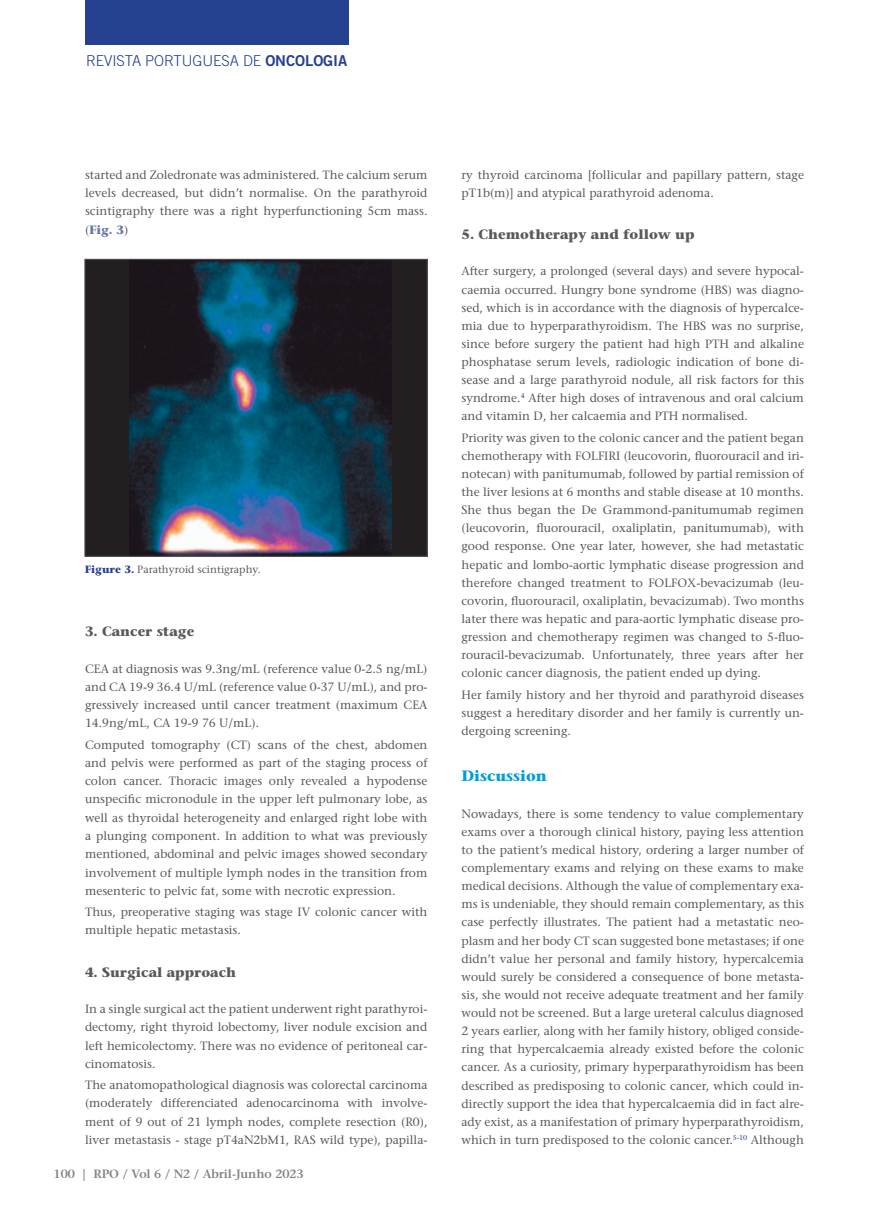
<style>
.page{position:relative;width:889px;height:1229px;background:#fff}
.page>*{position:absolute;margin:0;border:0;box-sizing:border-box;transform-origin:0 0}
.t1{font:300 15px "Trade Gothic";letter-spacing:-.005em;color:#25408f}
.t2{font:700 15px "Stone Serif Std";color:#009dd9}
.t3{font:700 13.5px "Stone Serif Std";color:#58595b}
.t4{font:500 12px/18.1px "Stone Serif Std";color:#58595b;text-align:justify}
.t5{font:600 12px "Stone Serif Std";letter-spacing:-.005em;color:#808285}
.t6{font:500 10.5px "Stone Serif Std";color:#58595b}
.s1{font-family:"Trade Gothic Bold Two";font-weight:400}
.s2{font-weight:700;color:#6378a6}
.s3{font-weight:700;color:#25408f}
</style>
<div class="page">
<div style="left:85px;top:0;width:264px;height:45px;background:#25408f"></div>
<div style="left:85px;top:259px;width:342px;height:297px;background:#231f20"></div>
<img style="left:129px;top:261px;width:262px;height:293px">
<div style="left:85px;top:259px;width:342px;height:297px;border:1px solid #58595b"></div>
<p class="t1" style="left:86px;top:52px;width:263px">REVISTA PORTUGUESA DE <span class="s1">ONCOLOGIA</span></p>
<p class="t4" style="left:85px;top:166px;width:344px">started and Zoledronate was administered. The calcium serum levels decreased, but didn’t normalise. On the parathyroid scintigraphy there was a right hyperfunctioning 5cm mass. (<span class="s2">Fig. 3</span>)</p>
<p class="t6" style="left:85px;top:563px;width:177px"><span class="s3">Figure 3.</span> Parathyroid scintigraphy.</p>
<p class="t3" style="left:85px;top:623px;width:111px">3. Cancer stage</p>
<p class="t4" style="left:85px;top:659px;width:344px">CEA at diagnosis was 9.3ng/mL (reference value 0-2.5 ng/mL) and CA 19-9 36.4 U/mL (reference value 0-37 U/mL), and pro&shy;gressively increased until cancer treatment (maximum CEA 14.9ng/mL, CA 19-9 76 U/mL).</p>
<p class="t4" style="left:85px;top:735px;width:344px">Computed tomography (CT) scans of the chest, abdomen and pelvis were performed as part of the staging process of colon cancer. Thoracic images only revealed a hypodense unspecific micronodule in the upper left pulmonary lobe, as well as thyroidal heterogeneity and enlarged right lobe with a plunging component. In addition to what was previously mentioned, abdominal and pelvic images showed secondary involvement of multiple lymph nodes in the transition from mesenteric to pelvic fat, some with necrotic expression.</p>
<p class="t4" style="left:85px;top:903px;width:344px">Thus, preoperative staging was stage IV colonic cancer with multiple hepatic metastasis.</p>
<p class="t3" style="left:85px;top:964px;width:153px">4. Surgical approach</p>
<p class="t4" style="left:85px;top:1000px;width:344px">In a single surgical act the patient underwent right parathyroi&shy;dectomy, right thyroid lobectomy, liver nodule excision and left hemicolectomy. There was no evidence of peritoneal car&shy;cinomatosis.</p>
<p class="t4" style="left:85px;top:1076px;width:344px">The anatomopathological diagnosis was colorectal carcinoma (moderately differenciated adenocarcinoma with involve&shy;ment of 9 out of 21 lymph nodes, complete resection (R0), liver metastasis - stage pT4aN2bM1, RAS wild type), papilla-</p>
<p class="t5" style="left:54px;top:1167px;width:252px">100 | RPO / Vol 6 / N2 / Abril-Junho 2023</p>
<p class="t4" style="left:461px;top:166px;width:344px">ry thyroid carcinoma [follicular and papillary pattern, stage pT1b(m)] and atypical parathyroid adenoma.</p>
<p class="t3" style="left:461px;top:226px;width:234px">5. Chemotherapy and follow up</p>
<p class="t4" style="left:461px;top:262px;width:344px">After surgery, a prolonged (several days) and severe hypocal&shy;caemia occurred. Hungry bone syndrome (HBS) was diagno&shy;sed, which is in accordance with the diagnosis of hypercalce&shy;mia due to hyperparathyroidism. The HBS was no surprise, since before surgery the patient had high PTH and alkaline phosphatase serum levels, radiologic indication of bone di&shy;sease and a large parathyroid nodule, all risk factors for this syndrome.<sup>4</sup> After high doses of intravenous and oral calcium and vitamin D, her calcaemia and PTH normalised.</p>
<p class="t4" style="left:461px;top:428px;width:344px">Priority was given to the colonic cancer and the patient began chemotherapy with FOLFIRI (leucovorin, fluorouracil and iri&shy;notecan) with panitumumab, followed by partial remission of the liver lesions at 6 months and stable disease at 10 months.<br>She thus began the De Grammond-panitumumab regimen (leucovorin, fluorouracil, oxaliplatin, panitumumab), with good response. One year later, however, she had metastatic hepatic and lombo-aortic lymphatic disease progression and therefore changed treatment to FOLFOX-bevacizumab (leu&shy;covorin, fluorouracil, oxaliplatin, bevacizumab). Two months later there was hepatic and para-aortic lymphatic disease pro&shy;gression and chemotherapy regimen was changed to 5-fluo&shy;rouracil-bevacizumab. Unfortunately, three years after her colonic cancer diagnosis, the patient ended up dying.</p>
<p class="t4" style="left:461px;top:685px;width:344px">Her family history and her thyroid and parathyroid diseases suggest a hereditary disorder and her family is currently un&shy;dergoing screening.</p>
<p class="t2" style="left:461px;top:767px;width:87px">Discussion</p>
<p class="t4" style="left:461px;top:804px;width:344px">Nowadays, there is some tendency to value complementary exams over a thorough clinical history, paying less attention to the patient’s medical history, ordering a larger number of complementary exams and relying on these exams to make medical decisions. Although the value of complementary exa&shy;ms is undeniable, they should remain complementary, as this case perfectly illustrates. The patient had a metastatic neo&shy;plasm and her body CT scan suggested bone metastases; if one didn’t value her personal and family history, hypercalcemia would surely be considered a consequence of bone metasta&shy;sis, she would not receive adequate treatment and her family would not be screened. But a large ureteral calculus diagnosed 2 years earlier, along with her family history, obliged conside&shy;ring that hypercalcaemia already existed before the colonic cancer. As a curiosity, primary hyperparathyroidism has been described as predisposing to colonic cancer, which could in&shy;directly support the idea that hypercalcaemia did in fact alre&shy;ady exist, as a manifestation of primary hyperparathyroidism, which in turn predisposed to the colonic cancer.<sup>5-10</sup> Although</p>
</div>
